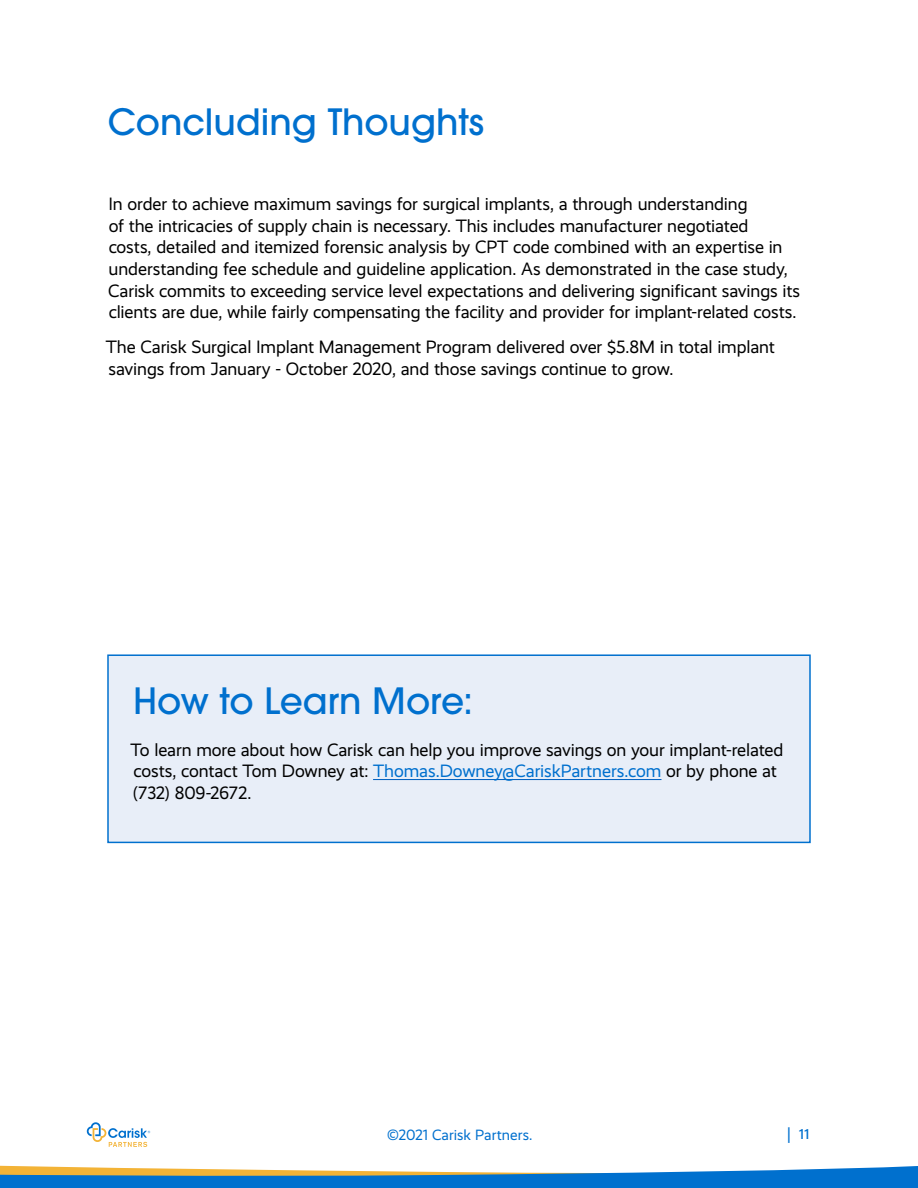
<style>
.page{position:relative;width:918px;height:1188px;background:#fff}
.page>*{position:absolute;margin:0;border:0;box-sizing:border-box;transform-origin:0 0}
.t1{font:500 36px "ITC Avant Garde Pro";color:#0070ce}
.t2{font:18px/21.6px "Realist";letter-spacing:-.005em;color:#000}
.t3{font:15px "Realist";color:#0070ce}
.t4{font:500 15px "Acumin Pro";color:#0070ce}
.s1{color:#0070ce}
</style>
<div class="page">
<div style="left:107px;top:654px;width:704px;height:189px;background:#e8eef8;border:2px solid #0070ce"></div>
<hr style="left:373px;top:779px;width:288px;height:1px;background:#0563c1">
<svg style="left:0;top:1165px;width:918px;height:23px"></svg>
<svg style="left:87px;top:1122px;width:63px;height:25px"></svg>
<h1 class="t1" style="left:108px;top:98px;width:378px">Concluding Thoughts</h1>
<p class="t2" style="left:108px;top:193px;width:694px">In order to achieve maximum savings for surgical implants, a through understanding<br>of the intricacies of supply chain is necessary. This includes manufacturer negotiated<br>costs, detailed and itemized forensic analysis by CPT code combined with an expertise in understanding fee schedule and guideline application. As demonstrated in the case study, Carisk commits to exceeding service level expectations and delivering significant savings its clients are due, while fairly compensating the facility and provider for implant-related costs.</p>
<p class="t2" style="left:106px;top:337px;width:671px">The Carisk Surgical Implant Management Program delivered over $5.8M in total implant savings from January - October 2020, and those savings continue to grow.</p>
<h1 class="t1" style="left:133px;top:678px;width:341px">How to Learn More:</h1>
<p class="t2" style="left:131px;top:739px;width:654px">To learn more about how Carisk can help you improve savings on your implant-related costs, contact Tom Downey at: <span class="s1">Thomas.Downey@CariskPartners.com</span> or by phone at (732) 809-2672.</p>
<p class="t3" style="left:387px;top:1126px;width:147px">©2021 Carisk Partners.</p>
<p class="t4" style="left:787px;top:1123px;width:24px">| 11</p>
</div>
